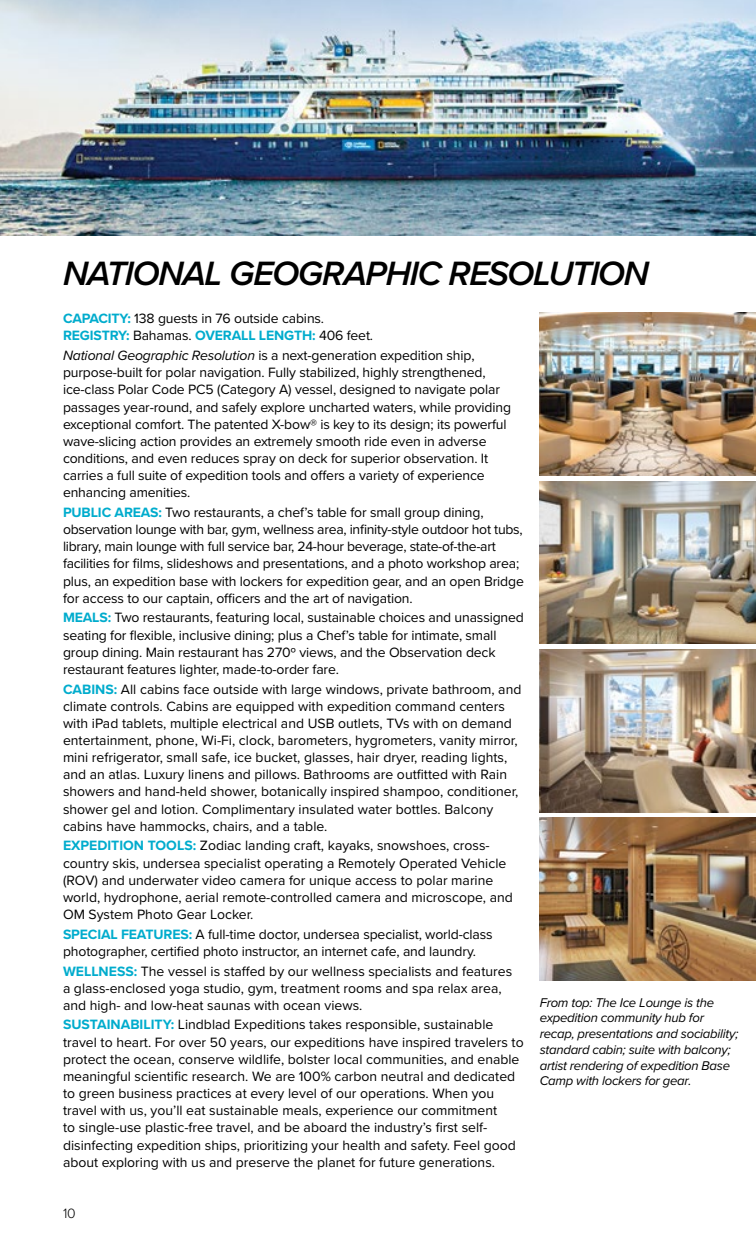
<style>
.page{position:relative;width:756px;height:1260px;background:#fff}
.page>*{position:absolute;margin:0;border:0;box-sizing:border-box;transform-origin:0 0}
.t1{font:italic 600 35px "Proxima Nova";letter-spacing:-.035em;color:#000}
.t2{font:14px/17.2px "Proxima Nova";color:#000}
.t3{font:300 14px "Proxima Nova";color:#000}
.t4{font:italic 13.12px/15.8px "Proxima Nova";letter-spacing:-.02em;color:#000}
.s1{font-weight:700;color:#00accd}
.s2{font-style:italic}
</style>
<div class="page">
<img style="left:0;top:0;width:756px;height:235px">
<img style="left:540px;top:313px;width:216px;height:162px">
<img style="left:540px;top:481px;width:216px;height:163px">
<img style="left:540px;top:649px;width:216px;height:163px">
<img style="left:540px;top:818px;width:216px;height:163px">
<h1 class="t1" style="left:63px;top:247px;width:587px">NATIONAL GEOGRAPHIC RESOLUTION</h1>
<p class="t2" style="left:63px;top:309px;width:312px"><span class="s1">CAPACITY:</span> 138 guests in 76 outside cabins.<br><span class="s1">REGISTRY:</span> Bahamas. <span class="s1">OVERALL LENGTH:</span> 406 feet.</p>
<p class="t2" style="left:63px;top:346px;width:450px"><span class="s2">National Geographic Resolution</span> is a next-generation expedition ship, purpose-built for polar navigation. Fully stabilized, highly strengthened, ice-class Polar Code PC5 (Category A) vessel, designed to navigate polar passages year-round, and safely explore uncharted waters, while providing exceptional comfort. The patented X-bow® is key to its design; its powerful wave-slicing action provides an extremely smooth ride even in adverse conditions, and even reduces spray on deck for superior observation. It carries a full suite of expedition tools and offers a variety of experience enhancing amenities.</p>
<p class="t2" style="left:63px;top:503px;width:462px"><span class="s1">PUBLIC AREAS:</span> Two restaurants, a chef’s table for small group dining, observation lounge with bar, gym, wellness area, infinity-style outdoor hot tubs, library, main lounge with full service bar, 24-hour beverage, state-of-the-art facilities for films, slideshows and presentations, and a photo workshop area; plus, an expedition base with lockers for expedition gear, and an open Bridge for access to our captain, officers and the art of navigation.</p>
<p class="t2" style="left:63px;top:609px;width:462px"><span class="s1">MEALS:</span> Two restaurants, featuring local, sustainable choices and unassigned seating for flexible, inclusive dining; plus a Chef’s table for intimate, small group dining. Main restaurant has 270º views, and the Observation deck restaurant features lighter, made-to-order fare.</p>
<p class="t2" style="left:63px;top:680px;width:460px"><span class="s1">CABINS:</span> All cabins face outside with large windows, private bathroom, and climate controls. Cabins are equipped with expedition command centers with iPad tablets, multiple electrical and USB outlets, TVs with on demand entertainment, phone, Wi-Fi, clock, barometers, hygrometers, vanity mirror, mini refrigerator, small safe, ice bucket, glasses, hair dryer, reading lights, and an atlas. Luxury linens and pillows. Bathrooms are outfitted with Rain showers and hand-held shower, botanically inspired shampoo, conditioner, shower gel and lotion. Complimentary insulated water bottles. Balcony cabins have hammocks, chairs, and a table.</p>
<p class="t2" style="left:63px;top:837px;width:451px"><span class="s1">EXPEDITION TOOLS:</span> Zodiac landing craft, kayaks, snowshoes, cross&shy;country skis, undersea specialist operating a Remotely Operated Vehicle (ROV) and underwater video camera for unique access to polar marine world, hydrophone, aerial remote-controlled camera and microscope, and OM System Photo Gear Locker.</p>
<p class="t2" style="left:63px;top:925px;width:431px"><span class="s1">SPECIAL FEATURES:</span> A full-time doctor, undersea specialist, world-class photographer, certified photo instructor, an internet cafe, and laundry.</p>
<p class="t2" style="left:63px;top:962px;width:451px"><span class="s1">WELLNESS:</span> The vessel is staffed by our wellness specialists and features a glass-enclosed yoga studio, gym, treatment rooms and spa relax area, and high- and low-heat saunas with ocean views.</p>
<p class="t2" style="left:63px;top:1016px;width:462px"><span class="s1">SUSTAINABILITY:</span> Lindblad Expeditions takes responsible, sustainable travel to heart. For over 50 years, our expeditions have inspired travelers to protect the ocean, conserve wildlife, bolster local communities, and enable meaningful scientific research. We are 100% carbon neutral and dedicated to green business practices at every level of our operations. When you travel with us, you’ll eat sustainable meals, experience our commitment<br>to single-use plastic-free travel, and be aboard the industry’s first self&shy;disinfecting expedition ships, prioritizing your health and safety. Feel good about exploring with us and preserve the planet for future generations.</p>
<p class="t3" style="left:63px;top:1203px;width:14px">10</p>
<p class="t4" style="left:540px;top:994px;width:200px">From top: The Ice Lounge is the expedition community hub for recap, presentations and sociability; standard cabin; suite with balcony; artist rendering of expedition Base Camp with lockers for gear.</p>
</div>
